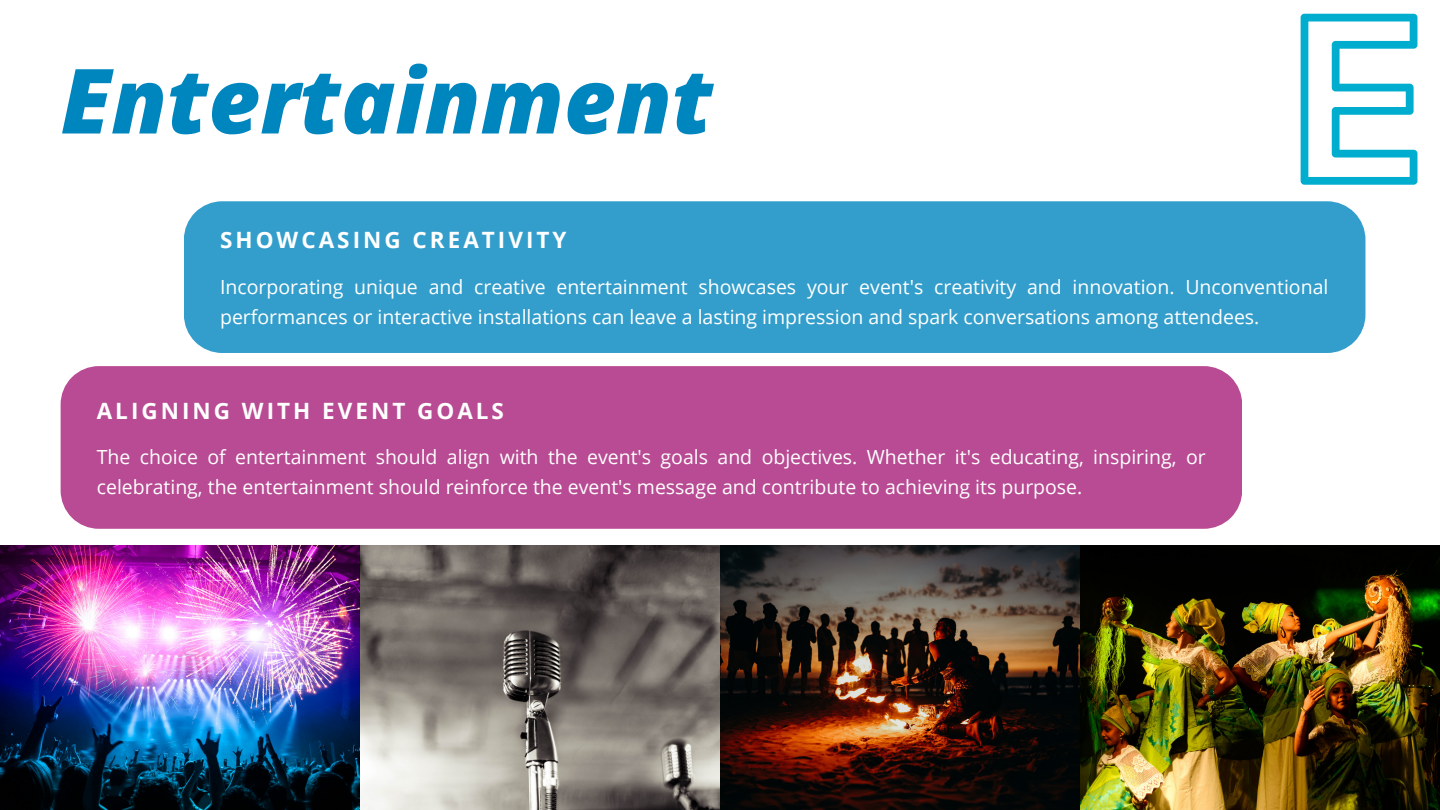
<style>
.page{position:relative;width:1440px;height:810px;background:#fff}
.page>*{position:absolute;margin:0;border:0;box-sizing:border-box;transform-origin:0 0}
.t1{font:italic 800 90px "Open Sans";color:#0086bf}
.t2{font:700 22.5px "Open Sans";letter-spacing:.135em;color:#fff}
.t3{font:19.5px/30px "Open Sans";color:#fff}
</style>
<div class="page">
<svg style="left:1301px;top:14px;width:116px;height:171px"></svg>
<div style="left:184px;top:201px;width:1181px;height:152px;background:#339ecb"></div>
<div style="left:61px;top:366px;width:1181px;height:163px;background:#b84b93"></div>
<img style="left:0;top:545px;width:1440px;height:265px">
<p class="t1" style="left:61px;top:37px;width:654px">Entertainment</p>
<p class="t2" style="left:220px;top:224px;width:348px">SHOWCASING CREATIVITY</p>
<p class="t3" style="left:220px;top:272px;width:1110px">Incorporating unique and creative entertainment showcases your event's creativity and innovation. Unconventional performances or interactive installations can leave a lasting impression and spark conversations among attendees.</p>
<p class="t2" style="left:97px;top:395px;width:409px">ALIGNING WITH EVENT GOALS</p>
<p class="t3" style="left:97px;top:442px;width:1110px">The choice of entertainment should align with the event's goals and objectives. Whether it's educating, inspiring, or celebrating, the entertainment should reinforce the event's message and contribute to achieving its purpose.</p>
</div>
